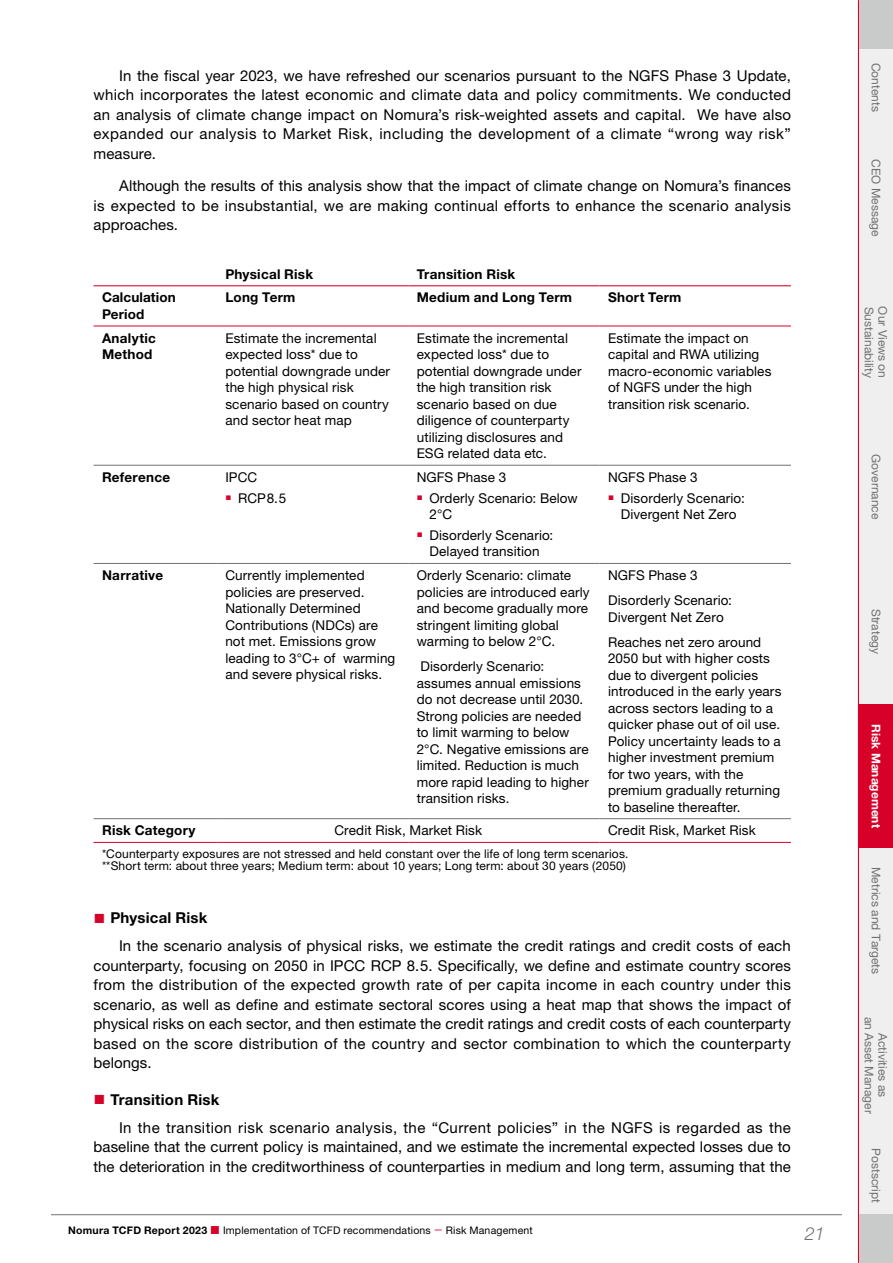
<style>
.page{position:relative;width:893px;height:1263px;background:#fff}
.page>*{position:absolute;margin:0;border:0;box-sizing:border-box;transform-origin:0 0}
.t1{font:italic 300 18px "Helvetica Neue LT Pro";color:#727171}
.t2{font:15px/19.5px "Helvetica Neue LT Pro";letter-spacing:.01em;color:#000;text-align:justify}
.t3{font:15px/27.8px "Helvetica Neue LT Pro";letter-spacing:.03em;color:#000}
.t4{font:13.5px/16.5px "Helvetica Neue LT Pro";letter-spacing:.01em;color:#000}
.t5{font:700 13.5px/16.5px "Helvetica Neue LT Pro";letter-spacing:.02em;color:#000}
.t6{font:12px/12px "Helvetica Neue LT Pro";letter-spacing:.015em;color:#000}
.t7{font:12px/13.5px "Helvetica Neue LT Pro";color:#727171;text-align:center}
.t8{font:700 12px "Helvetica Neue LT Pro";color:#fff}
.t9{font:10.5px "Helvetica Neue LT Pro";letter-spacing:.015em;color:#000}
.s1{font-family:"Hiragino Sans W3";font-size:12px;color:#d70029}
.s2{font-weight:700}
.s3{font-family:"Hiragino Sans W3";color:#d70029}
</style>
<div class="page">
<hr style="left:600px;top:465px;width:191px;height:1px;background:#727171">
<hr style="left:94px;top:465px;width:123px;height:1px;background:#727171">
<hr style="left:217px;top:465px;width:191px;height:1px;background:#727171">
<hr style="left:408px;top:465px;width:192px;height:1px;background:#727171">
<hr style="left:94px;top:563px;width:123px;height:1px;background:#727171">
<hr style="left:217px;top:563px;width:191px;height:1px;background:#727171">
<hr style="left:408px;top:563px;width:192px;height:1px;background:#727171">
<hr style="left:600px;top:563px;width:191px;height:1px;background:#727171">
<hr style="left:94px;top:818px;width:123px;height:1px;background:#727171">
<hr style="left:217px;top:818px;width:191px;height:1px;background:#727171">
<hr style="left:408px;top:818px;width:192px;height:1px;background:#727171">
<hr style="left:600px;top:818px;width:191px;height:1px;background:#727171">
<hr style="left:94px;top:285px;width:123px;height:1px;background:#d70029">
<hr style="left:217px;top:285px;width:191px;height:1px;background:#d70029">
<hr style="left:408px;top:285px;width:192px;height:1px;background:#d70029">
<hr style="left:600px;top:285px;width:191px;height:1px;background:#d70029">
<hr style="left:94px;top:326px;width:123px;height:1px;background:#d70029">
<hr style="left:217px;top:326px;width:191px;height:1px;background:#d70029">
<hr style="left:408px;top:326px;width:192px;height:1px;background:#d70029">
<hr style="left:600px;top:326px;width:191px;height:1px;background:#d70029">
<hr style="left:94px;top:842px;width:123px;height:1px;background:#d70029">
<hr style="left:217px;top:842px;width:191px;height:1px;background:#d70029">
<hr style="left:408px;top:842px;width:192px;height:1px;background:#d70029">
<hr style="left:600px;top:842px;width:191px;height:1px;background:#d70029">
<div style="left:859px;top:0;width:34px;height:1263px;background:#c9caca"></div>
<hr style="left:51px;top:1214px;width:791px;height:1px;background:#727171">
<div style="left:859px;top:270px;width:34px;height:144px;background:#efefef"></div>
<div style="left:859px;top:126px;width:34px;height:144px;background:#efefef"></div>
<div style="left:859px;top:414px;width:34px;height:145px;background:#efefef"></div>
<div style="left:859px;top:49px;width:34px;height:77px;background:#efefef"></div>
<div style="left:859px;top:704px;width:34px;height:144px;background:#d70029"></div>
<div style="left:859px;top:559px;width:34px;height:145px;background:#efefef"></div>
<div style="left:859px;top:848px;width:34px;height:145px;background:#efefef"></div>
<div style="left:859px;top:993px;width:34px;height:144px;background:#efefef"></div>
<div style="left:859px;top:1137px;width:34px;height:77px;background:#efefef"></div>
<hr style="left:858px;top:0;width:1px;height:1262px;background:#d70029">
<p class="t2" style="left:94px;top:65px;width:699px;text-indent:26px">In the fiscal year 2023, we have refreshed our scenarios pursuant to the NGFS Phase 3 Update, which incorporates the latest economic and climate data and policy commitments. We conducted an analysis of climate change impact on Nomura’s risk-weighted assets and capital. We have also expanded our analysis to Market Risk, including the development of a climate “wrong way risk” measure.</p>
<p class="t2" style="left:94px;top:176px;width:699px;text-indent:26px">Although the results of this analysis show that the impact of climate change on Nomura’s finances is expected to be insubstantial, we are making continual efforts to enhance the scenario analysis approaches.</p>
<p class="t5" style="left:225px;top:265px;width:89px">Physical Risk</p>
<p class="t5" style="left:417px;top:265px;width:100px">Transition Risk</p>
<p class="t5" style="left:102px;top:289px;width:75px">Calculation<br>Period</p>
<p class="t5" style="left:225px;top:289px;width:72px">Long Term</p>
<p class="t5" style="left:417px;top:289px;width:157px">Medium and Long Term</p>
<p class="t5" style="left:608px;top:289px;width:75px">Short Term</p>
<p class="t5" style="left:102px;top:329px;width:55px">Analytic<br>Method</p>
<p class="t4" style="left:225px;top:329px;width:166px">Estimate the incremental expected loss* due to potential downgrade under the high physical risk scenario based on country and sector heat map</p>
<p class="t4" style="left:417px;top:329px;width:166px">Estimate the incremental expected loss* due to potential downgrade under the high transition risk scenario based on due diligence of counterparty utilizing disclosures and<br>ESG related data etc.</p>
<p class="t4" style="left:608px;top:329px;width:165px">Estimate the impact on capital and RWA utilizing macro-economic variables of NGFS under the high transition risk scenario.</p>
<p class="t5" style="left:102px;top:468px;width:70px">Reference</p>
<p class="t4" style="left:225px;top:468px;width:33px">IPCC</p>
<p class="t4" style="left:225px;top:489px;width:62px"><sup>■</sup> RCP8.5</p>
<p class="t4" style="left:608px;top:468px;width:91px">NGFS Phase 3</p>
<p class="t4" style="left:608px;top:489px;width:138px;text-align:center"><sup>■</sup> Disorderly Scenario:<br>Divergent Net Zero</p>
<p class="t4" style="left:417px;top:468px;width:91px">NGFS Phase 3</p>
<p class="t4" style="left:429px;top:489px;width:150px;text-indent:-13px"><sup>■</sup> Orderly Scenario: Below<br>2°C</p>
<p class="t4" style="left:417px;top:526px;width:138px;text-align:center"><sup>■</sup> Disorderly Scenario:<br>Delayed transition</p>
<p class="t5" style="left:102px;top:567px;width:63px">Narrative</p>
<p class="t4" style="left:225px;top:567px;width:171px">Currently implemented policies are preserved.<br>Nationally Determined<br>Contributions (NDCs) are not met. Emissions grow leading to 3°C+ of warming and severe physical risks.</p>
<p class="t4" style="left:417px;top:567px;width:174px">Orderly Scenario: climate policies are introduced early and become gradually more stringent limiting global warming to below 2°C.</p>
<p class="t4" style="left:417px;top:658px;width:174px">Disorderly Scenario: assumes annual emissions do not decrease until 2030.<br>Strong policies are needed to limit warming to below<br>2°C. Negative emissions are limited. Reduction is much more rapid leading to higher transition risks.</p>
<p class="t4" style="left:608px;top:562px;width:125px;line-height:25px">NGFS Phase 3<br>Disorderly Scenario:</p>
<p class="t4" style="left:608px;top:604px;width:155px;line-height:25px">Divergent Net Zero<br>Reaches net zero around</p>
<p class="t4" style="left:608px;top:650px;width:175px">2050 but with higher costs due to divergent policies introduced in the early years across sectors leading to a quicker phase out of oil use.<br>Policy uncertainty leads to a higher investment premium for two years, with the premium gradually returning to baseline thereafter.</p>
<p class="t5" style="left:102px;top:822px;width:95px">Risk Category</p>
<p class="t4" style="left:334px;top:822px;width:149px">Credit Risk, Market Risk</p>
<p class="t4" style="left:608px;top:822px;width:149px">Credit Risk, Market Risk</p>
<p class="t6" style="left:102px;top:847px;width:528px">*Counterparty exposures are not stressed and held constant over the life of long term scenarios. **Short term: about three years; Medium term: about 10 years; Long term: about 30 years (2050)</p>
<p class="t2" style="left:119px;top:904px;width:673px;line-height:27.8px;text-indent:-26px"><span class="s1">■</span> <span class="s2">Physical Risk<br></span>In the scenario analysis of physical risks, we estimate the credit ratings and credit costs of each</p>
<p class="t2" style="left:94px;top:955px;width:699px">counterparty, focusing on 2050 in IPCC RCP 8.5. Specifically, we define and estimate country scores from the distribution of the expected growth rate of per capita income in each country under this scenario, as well as define and estimate sectoral scores using a heat map that shows the impact of physical risks on each sector, and then estimate the credit ratings and credit costs of each counterparty based on the score distribution of the country and sector combination to which the counterparty belongs.</p>
<p class="t3" style="left:119px;top:1085px;width:673px;text-indent:-26px"><span class="s1">■</span> <span class="s2">Transition Risk<br></span>In the transition risk scenario analysis, the “Current policies” in the NGFS is regarded as the</p>
<p class="t2" style="left:94px;top:1136px;width:699px">baseline that the current policy is maintained, and we estimate the incremental expected losses due to the deterioration in the creditworthiness of counterparties in medium and long term, assuming that the</p>
<p class="t9" style="left:68px;top:1223px;width:466px"><span class="s2">Nomura TCFD Report 2023</span> <span class="s3">■</span> Implementation of TCFD recommendations <span class="s3">－</span> Risk Management</p>
<h1 class="t1" style="left:805px;top:1223px;width:22px">21</h1>
<p class="t7" style="left:883px;top:63px;width:50px;rotate:90deg">Contents</p>
<p class="t7" style="left:883px;top:159px;width:79px;rotate:90deg">CEO Message</p>
<p class="t7" style="left:876px;top:307px;width:73px;rotate:90deg">Sustainability</p>
<p class="t7" style="left:890px;top:306px;width:73px;rotate:90deg">Our Views on</p>
<p class="t7" style="left:883px;top:454px;width:67px;rotate:90deg">Governance</p>
<p class="t7" style="left:883px;top:609px;width:47px;rotate:90deg">Strategy</p>
<p class="t8" style="left:883px;top:724px;width:105px;rotate:90deg">Risk Management</p>
<p class="t7" style="left:883px;top:867px;width:109px;rotate:90deg">Metrics and Targets</p>
<p class="t7" style="left:890px;top:1016px;width:99px;rotate:90deg">Activities as<br>an Asset Manager</p>
<p class="t7" style="left:883px;top:1148px;width:56px;rotate:90deg">Postscript</p>
</div>
